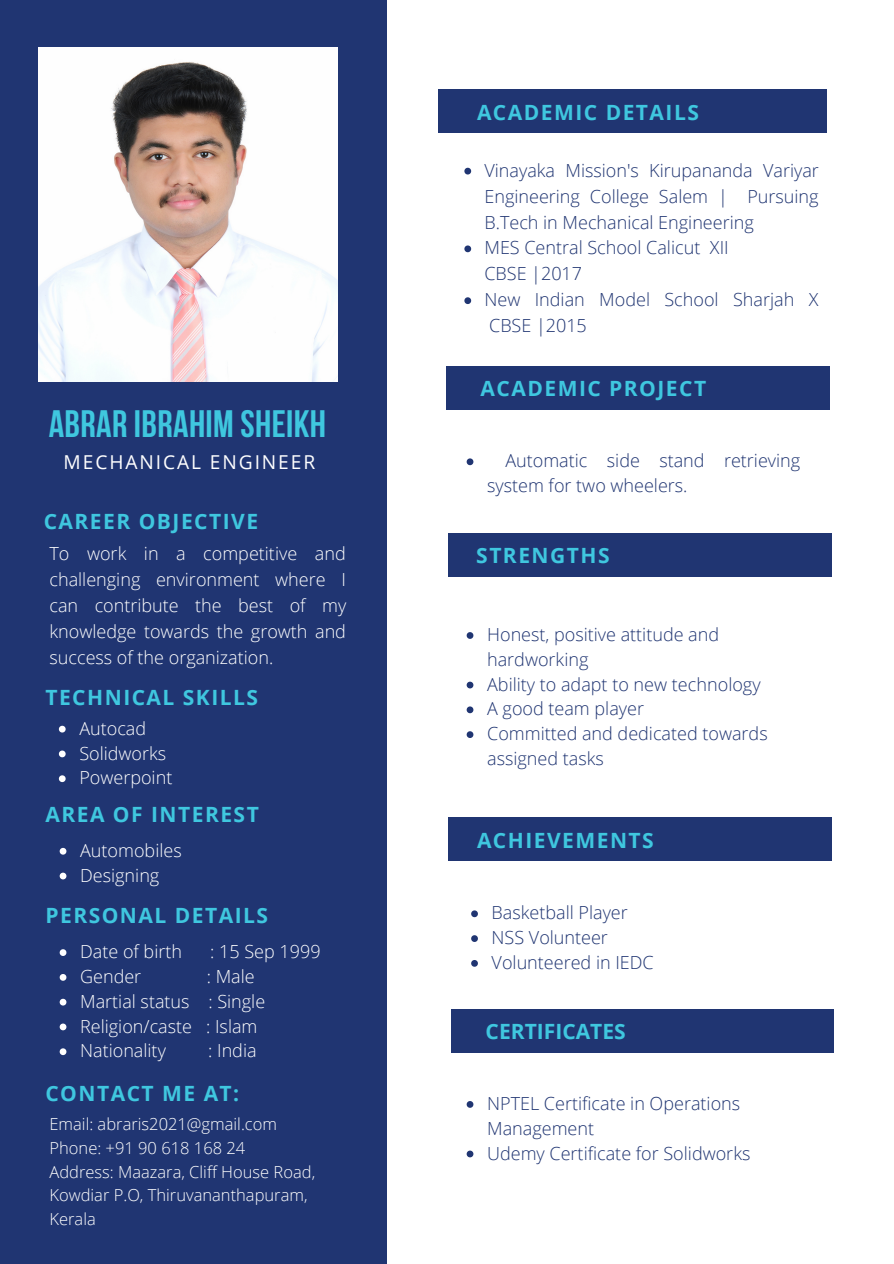
<style>
.page{position:relative;width:894px;height:1264px;background:#fff}
.page>*{position:absolute;margin:0;border:0;box-sizing:border-box;transform-origin:0 0}
.t1{font:700 38.1px "Bebas Neue";letter-spacing:.01em;color:#3fc7df}
.t2{font:700 21px "Open Sans";letter-spacing:.07em;color:#3fc7df}
.t3{font:700 21px "Open Sans";color:#3fc7df}
.t4{font:19.2px "Open Sans";letter-spacing:.1em;color:#fff}
.t5{font:300 18px/24.8px "Open Sans";color:#203572}
.t6{font:300 18px/26px "Open Sans";color:#fff;text-align:justify}
.t7{font:300 16.5px/23.7px "Open Sans";color:#fff}
</style>
<div class="page">
<div style="left:0;top:0;width:386px;height:1263px;background:#203572"></div>
<div style="left:438px;top:89px;width:389px;height:44px;background:#203572"></div>
<div style="left:448px;top:817px;width:382px;height:44px;background:#203572"></div>
<div style="left:451px;top:1009px;width:382px;height:44px;background:#203572"></div>
<div style="left:446px;top:365px;width:383px;height:44px;background:#203572"></div>
<div style="left:448px;top:533px;width:382px;height:44px;background:#203572"></div>
<img style="left:39px;top:47px;width:298px;height:334px">
<svg style="left:466px;top:632px;width:7px;height:7px"></svg>
<svg style="left:466px;top:681px;width:7px;height:7px"></svg>
<svg style="left:466px;top:706px;width:7px;height:7px"></svg>
<svg style="left:466px;top:731px;width:7px;height:7px"></svg>
<svg style="left:60px;top:949px;width:6px;height:7px"></svg>
<svg style="left:60px;top:974px;width:6px;height:6px"></svg>
<svg style="left:60px;top:998px;width:6px;height:7px"></svg>
<svg style="left:60px;top:1023px;width:6px;height:7px"></svg>
<svg style="left:60px;top:1048px;width:6px;height:7px"></svg>
<svg style="left:60px;top:847px;width:6px;height:7px"></svg>
<svg style="left:60px;top:872px;width:6px;height:7px"></svg>
<svg style="left:464px;top:168px;width:7px;height:6px"></svg>
<svg style="left:464px;top:245px;width:7px;height:7px"></svg>
<svg style="left:464px;top:297px;width:7px;height:7px"></svg>
<svg style="left:466px;top:1101px;width:7px;height:6px"></svg>
<svg style="left:466px;top:1150px;width:7px;height:7px"></svg>
<svg style="left:471px;top:910px;width:7px;height:7px"></svg>
<svg style="left:471px;top:935px;width:7px;height:7px"></svg>
<svg style="left:471px;top:960px;width:7px;height:6px"></svg>
<svg style="left:466px;top:458px;width:7px;height:7px"></svg>
<svg style="left:59px;top:725px;width:7px;height:7px"></svg>
<svg style="left:59px;top:750px;width:7px;height:7px"></svg>
<svg style="left:59px;top:775px;width:7px;height:7px"></svg>
<p class="t1" style="left:49px;top:408px;width:279px">ABRAR IBRAHIM SHEIKH</p>
<p class="t4" style="left:64px;top:448px;width:253px">MECHANICAL ENGINEER</p>
<p class="t2" style="left:44px;top:507px;width:216px">CAREER OBJECTIVE</p>
<p class="t6" style="left:49px;top:540px;width:298px">To work in a competitive and challenging environment where I can contribute the best of my knowledge towards the growth and success of the organization.</p>
<p class="t2" style="left:45px;top:682px;width:214px">TECHNICAL SKILLS</p>
<p class="t6" style="left:79px;top:714px;width:68px">Autocad</p>
<p class="t6" style="left:79px;top:739px;width:88px">Solidworks</p>
<p class="t6" style="left:79px;top:764px;width:94px">Powerpoint</p>
<p class="t2" style="left:45px;top:799px;width:215px">AREA OF INTEREST</p>
<p class="t6" style="left:80px;top:837px;width:103px">Automobiles</p>
<p class="t6" style="left:80px;top:861px;width:81px">Designing</p>
<p class="t2" style="left:45px;top:900px;width:224px">PERSONAL DETAILS</p>
<p class="t6" style="left:80px;top:938px;width:103px">Date of birth</p>
<p class="t6" style="left:210px;top:938px;width:112px">: 15 Sep 1999</p>
<p class="t6" style="left:80px;top:963px;width:63px">Gender</p>
<p class="t6" style="left:207px;top:963px;width:49px">: Male</p>
<p class="t6" style="left:80px;top:987px;width:186px">Martial status : Single</p>
<p class="t6" style="left:80px;top:1012px;width:179px">Religion/caste : Islam</p>
<p class="t6" style="left:80px;top:1037px;width:87px">Nationality</p>
<p class="t6" style="left:208px;top:1037px;width:50px">: India</p>
<p class="t2" style="left:45px;top:1078px;width:195px">CONTACT ME AT:</p>
<p class="t7" style="left:49px;top:1112px;width:229px">Email: abraris2021@gmail.com</p>
<p class="t7" style="left:49px;top:1135px;width:197px">Phone: +91 90 618 168 24</p>
<p class="t7" style="left:49px;top:1159px;width:267px">Address: Maazara, Cliff House Road,<br>Kowdiar P.O, Thiruvananthapuram,<br>Kerala</p>
<p class="t2" style="left:477px;top:97px;width:223px">ACADEMIC DETAILS</p>
<p class="t5" style="left:484px;top:157px;width:336px;line-height:26px;text-align:justify">Vinayaka Mission's Kirupananda Variyar Engineering College Salem | Pursuing B.Tech in Mechanical Engineering</p>
<p class="t5" style="left:484px;top:235px;width:246px">MES Central School Calicut XII</p>
<p class="t5" style="left:484px;top:286px;width:335px;line-height:26px">New Indian Model School Sharjah X<br>CBSE |2015</p>
<p class="t5" style="left:484px;top:261px;width:99px">CBSE |2017</p>
<p class="t2" style="left:480px;top:373px;width:227px">ACADEMIC PROJECT</p>
<p class="t5" style="left:487px;top:448px;width:314px;text-indent:18px">Automatic side stand retrieving system for two wheelers.</p>
<p class="t2" style="left:476px;top:541px;width:135px">STRENGTHS</p>
<p class="t5" style="left:487px;top:621px;width:233px">Honest, positive attitude and hardworking</p>
<p class="t5" style="left:487px;top:671px;width:275px">Ability to adapt to new technology</p>
<p class="t5" style="left:487px;top:696px;width:158px">A good team player</p>
<p class="t5" style="left:487px;top:721px;width:282px">Committed and dedicated towards assigned tasks</p>
<p class="t2" style="left:477px;top:825px;width:178px">ACHIEVEMENTS</p>
<p class="t5" style="left:491px;top:900px;width:138px">Basketball Player</p>
<p class="t5" style="left:491px;top:924px;width:118px">NSS Volunteer</p>
<p class="t5" style="left:491px;top:949px;width:163px">Volunteered in IEDC</p>
<p class="t3" style="left:485px;top:1016px;width:141px">CERTIFICATES</p>
<p class="t5" style="left:487px;top:1090px;width:254px">NPTEL Certificate in Operations<br>Management</p>
<p class="t5" style="left:487px;top:1140px;width:265px">Udemy Certificate for Solidworks</p>
</div>
